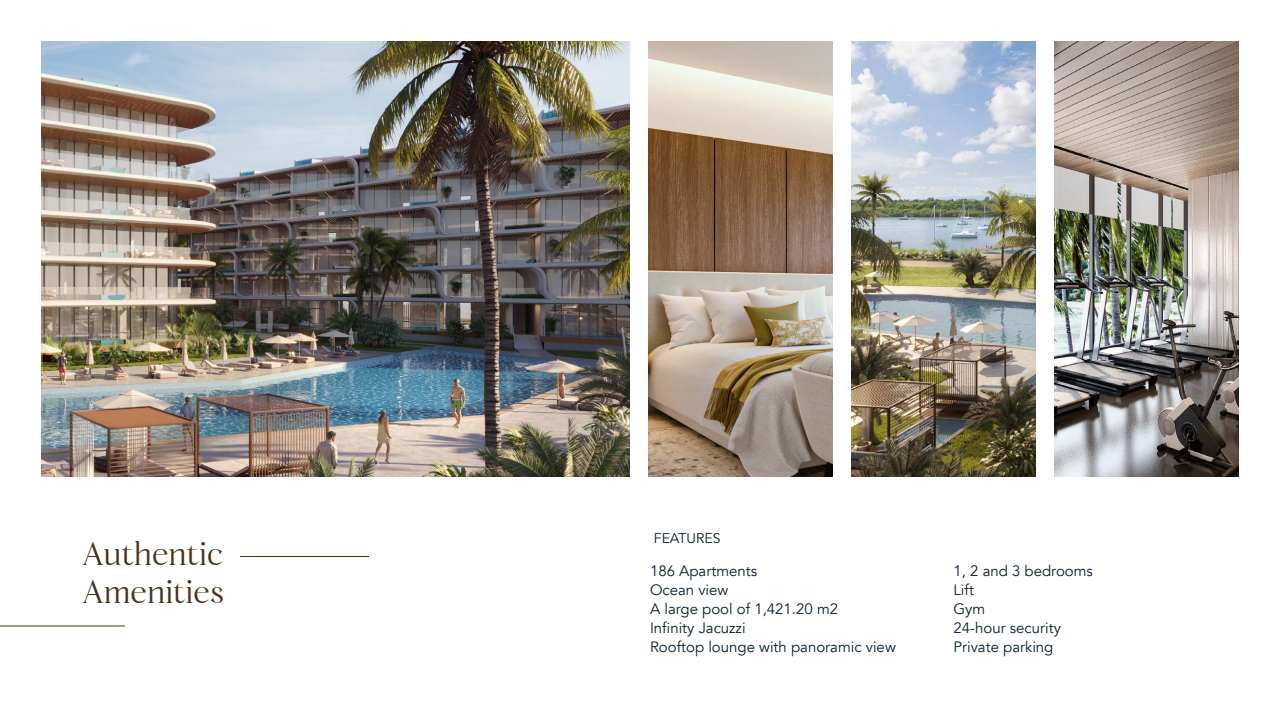
<style>
.page{position:relative;width:1280px;height:720px;background:#fff}
.page>*{position:absolute;margin:0;border:0;box-sizing:border-box;transform-origin:0 0}
.t1{font:32px/38.4px "Mighty Wings";color:#4f3015}
.t2{font:15px/19px "Avenir";color:#0b1f34}
.t3{font:14px "Avenir";color:#0b1f34}
</style>
<div class="page">
<img style="left:1054px;top:41px;width:185px;height:436px">
<img style="left:851px;top:41px;width:185px;height:436px">
<img style="left:648px;top:41px;width:185px;height:436px">
<img style="left:41px;top:41px;width:589px;height:436px">
<hr style="left:240px;top:556px;width:129px;height:1px;background:#4f3015">
<hr style="left:0;top:626px;width:125px;height:1px;background:#4f3015">
<h1 class="t1" style="left:82px;top:535px;width:144px">Authentic<br>Amenities</h1>
<p class="t3" style="left:654px;top:529px;width:68px">FEATURES</p>
<p class="t2" style="left:650px;top:562px;width:247px">186 Apartments<br>Ocean view<br>A large pool of 1,421.20 m2<br>Infinity Jacuzzi<br>Rooftop lounge with panoramic view</p>
<p class="t2" style="left:953px;top:562px;width:141px">1, 2 and 3 bedrooms<br>Lift<br>Gym<br>24-hour security<br>Private parking</p>
</div>
